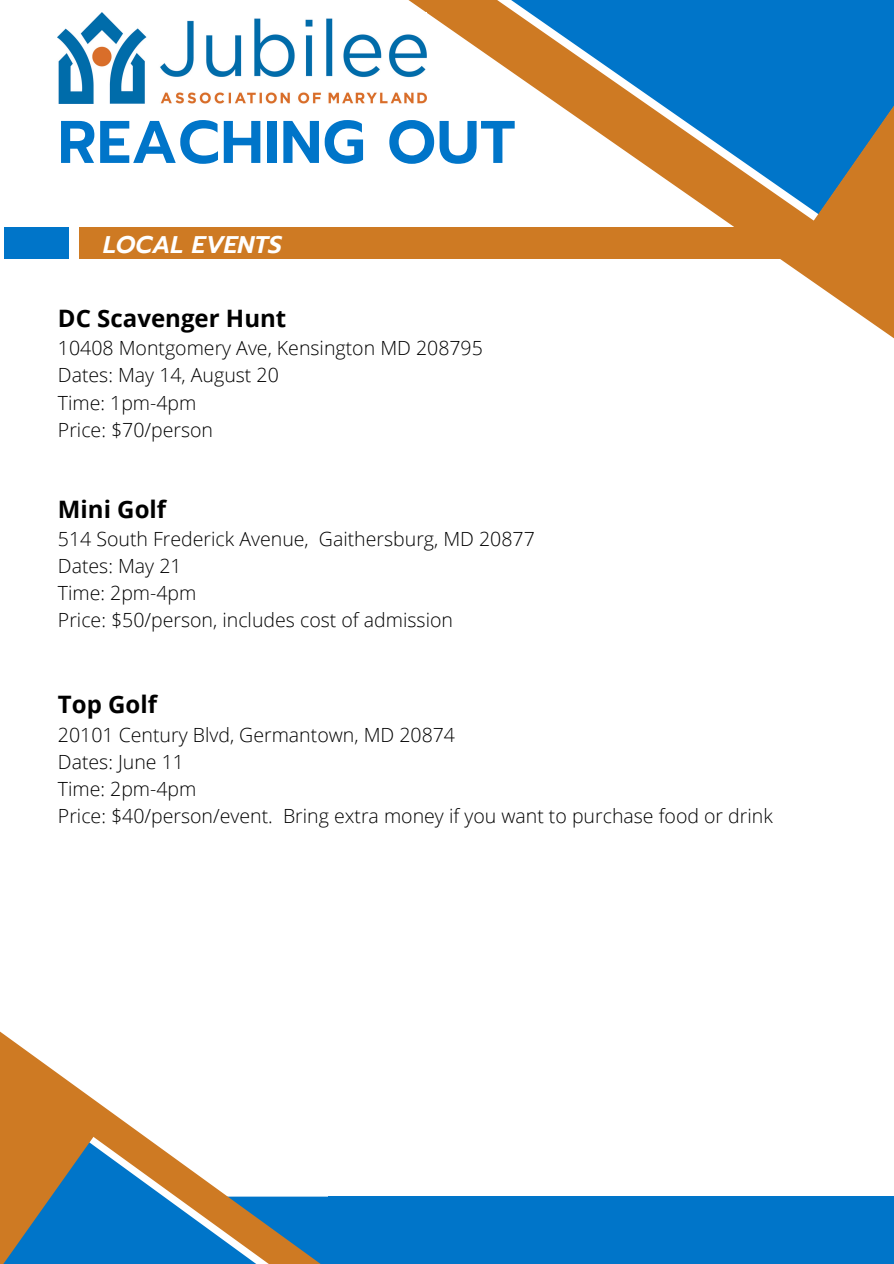
<style>
.page{position:relative;width:894px;height:1264px;background:#fff}
.page>*{position:absolute;margin:0;border:0;box-sizing:border-box;transform-origin:0 0}
.t1{font:600 60px "Prompt";letter-spacing:.01em;color:#0075c9}
.t2{font:700 24px "Open Sans";color:#000}
.t3{font:italic 600 24px "Prompt";color:#fff}
.t4{font:300 19.5px "Open Sans";color:#000}
</style>
<div class="page">
<svg style="left:376px;top:0;width:517px;height:338px"></svg>
<div style="left:328px;top:1196px;width:565px;height:67px;background:#0075c9"></div>
<svg style="left:282px;top:1196px;width:46px;height:67px;background:#2477ae"></svg>
<svg style="left:95px;top:1100px;width:187px;height:163px"></svg>
<svg style="left:0;top:1031px;width:95px;height:232px;background:#a18c6c"></svg>
<div style="left:79px;top:227px;width:772px;height:31px;background:#ce7a23"></div>
<div style="left:4px;top:227px;width:64px;height:31px;background:#0075c9"></div>
<img style="left:58px;top:13px;width:368px;height:90px">
<p class="t1" style="left:58px;top:97px;width:459px">REACHING OUT</p>
<p class="t3" style="left:103px;top:227px;width:180px">LOCAL EVENTS</p>
<p class="t2" style="left:58px;top:302px;width:230px">DC Scavenger Hunt</p>
<p class="t4" style="left:58px;top:334px;width:426px">10408 Montgomery Ave, Kensington MD 208795</p>
<p class="t4" style="left:58px;top:361px;width:222px">Dates: May 14, August 20</p>
<p class="t4" style="left:58px;top:389px;width:140px">Time: 1pm-4pm</p>
<p class="t4" style="left:58px;top:416px;width:157px">Price: $70/person</p>
<p class="t2" style="left:58px;top:492px;width:110px">Mini Golf</p>
<p class="t4" style="left:58px;top:525px;width:478px">514 South Frederick Avenue, Gaithersburg, MD 20877</p>
<p class="t4" style="left:58px;top:552px;width:125px">Dates: May 21</p>
<p class="t4" style="left:58px;top:579px;width:140px">Time: 2pm-4pm</p>
<p class="t4" style="left:58px;top:606px;width:396px">Price: $50/person, includes cost of admission</p>
<p class="t2" style="left:58px;top:687px;width:101px">Top Golf</p>
<p class="t4" style="left:58px;top:720px;width:398px">20101 Century Blvd, Germantown, MD 20874</p>
<p class="t4" style="left:58px;top:747px;width:128px">Dates: June 11</p>
<p class="t4" style="left:58px;top:774px;width:140px">Time: 2pm-4pm</p>
<p class="t4" style="left:58px;top:801px;width:716px">Price: $40/person/event. Bring extra money if you want to purchase food or drink</p>
</div>
